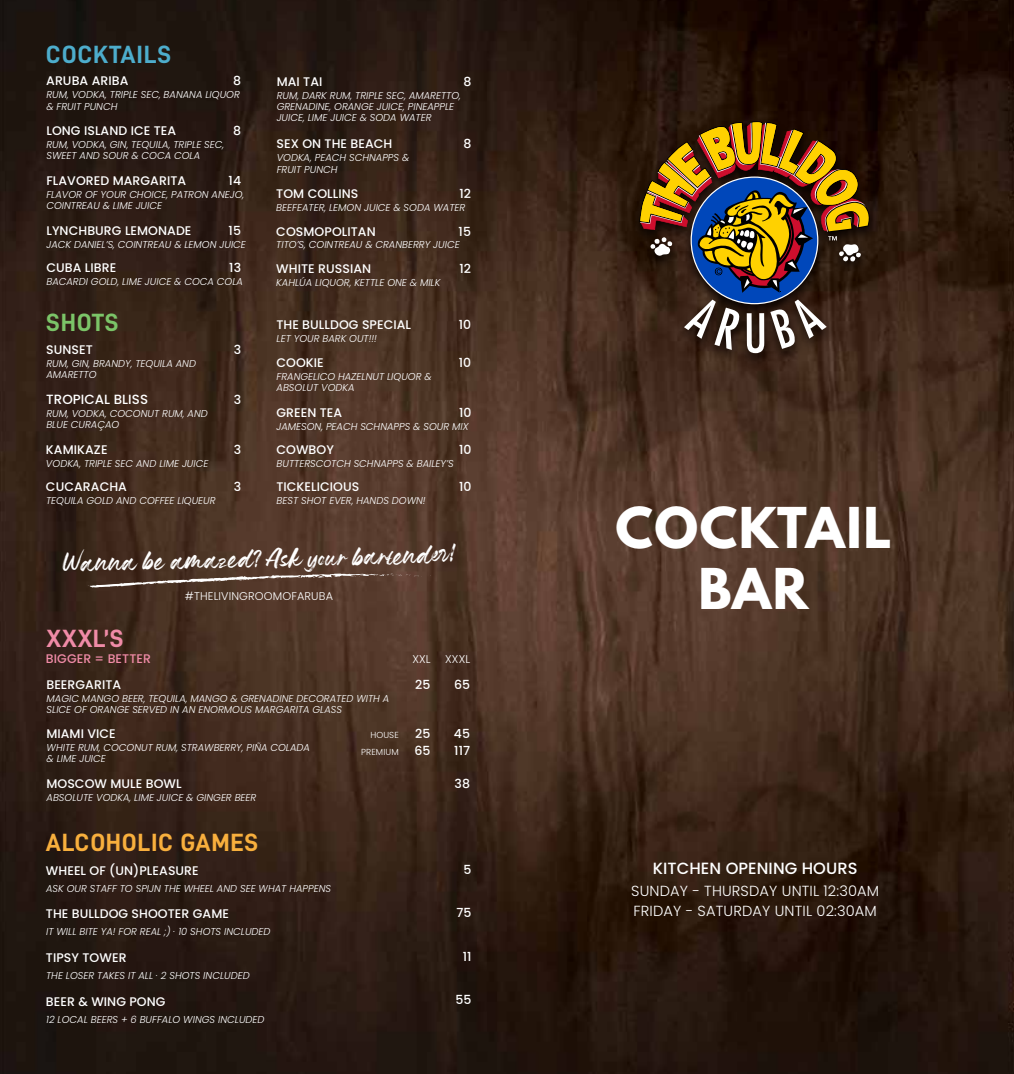
<style>
.page{position:relative;width:1014px;height:1074px;background:#fff}
.page>*{position:absolute;margin:0;border:0;box-sizing:border-box;transform-origin:0 0}
.t1{font:700 49.88px/61.2px "League Spartan";letter-spacing:.03em;color:#fff;text-align:center}
.t2{font:25px "Lovely Boys";color:#fff}
.t3{font:25px "D DIN Bold";letter-spacing:.03em;color:#f8af3d}
.t4{font:25px "D DIN Bold";letter-spacing:.03em;color:#4dadcc}
.t5{font:25px "D DIN Bold";color:#f08ba7}
.t6{font:25px "D DIN Bold";letter-spacing:.03em;color:#7bc468}
.t7{font:500 16.25px "Poppins";letter-spacing:.005em;color:#fff}
.t8{font:300 14.62px/19.5px "Poppins";letter-spacing:.01em;color:#fff}
.t9{font:500 13.38px "Poppins";letter-spacing:.005em;color:#fff}
.t10{font:500 12.5px "Poppins";letter-spacing:.005em;color:#fff}
.t11{font:500 12.5px "Poppins";letter-spacing:.005em;color:#f08ba7}
.t12{font:300 11.25px "Poppins";letter-spacing:.01em;color:#fff}
.t13{font:italic 300 10px/11.2px "Poppins";color:#fff}
.t14{font:300 8.75px "Poppins";letter-spacing:.01em;color:#fff}
</style>
<div class="page">
<img style="left:0;top:0;width:1013px;height:1074px">
<img style="left:594px;top:81px;width:320px;height:322px">
<svg style="left:639px;top:121px;width:230px;height:232px;background:#634d2d"></svg>
<svg style="left:88px;top:573px;width:334px;height:15px;background:#654e42"></svg>
<h2 class="t4" style="left:46px;top:40px;width:127px">COCKTAILS</h2>
<p class="t10" style="left:46px;top:74px;width:84px">ARUBA ARIBA</p>
<p class="t10" style="left:233px;top:74px;width:9px">8</p>
<p class="t13" style="left:46px;top:89px;width:195px">RUM, VODKA, TRIPLE SEC, BANANA LIQUOR &amp; FRUIT PUNCH</p>
<p class="t10" style="left:46px;top:124px;width:131px">LONG ISLAND ICE TEA</p>
<p class="t10" style="left:233px;top:124px;width:9px">8</p>
<p class="t13" style="left:46px;top:139px;width:179px">RUM, VODKA, GIN, TEQUILA, TRIPLE SEC,<br>SWEET AND SOUR &amp; COCA COLA</p>
<p class="t10" style="left:46px;top:173px;width:141px">FLAVORED MARGARITA</p>
<p class="t10" style="left:228px;top:173px;width:14px">14</p>
<p class="t13" style="left:46px;top:189px;width:199px">FLAVOR OF YOUR CHOICE, PATRON ANEJO,<br>COINTREAU &amp; LIME JUICE</p>
<p class="t10" style="left:46px;top:223px;width:147px">LYNCHBURG LEMONADE</p>
<p class="t10" style="left:229px;top:223px;width:14px">15</p>
<p class="t13" style="left:46px;top:239px;width:201px">JACK DANIEL’S, COINTREAU &amp; LEMON JUICE</p>
<p class="t10" style="left:46px;top:261px;width:71px">CUBA LIBRE</p>
<p class="t10" style="left:229px;top:261px;width:13px">13</p>
<p class="t13" style="left:46px;top:276px;width:198px">BACARDI GOLD, LIME JUICE &amp; COCA COLA</p>
<h2 class="t6" style="left:46px;top:309px;width:74px">SHOTS</h2>
<p class="t10" style="left:46px;top:342px;width:48px">SUNSET</p>
<p class="t13" style="left:46px;top:358px;width:151px">RUM, GIN, BRANDY, TEQUILA AND<br>AMARETTO</p>
<h3 class="t9" style="left:46px;top:391px;width:103px">TROPICAL BLISS</h3>
<p class="t13" style="left:46px;top:408px;width:163px">RUM, VODKA, COCONUT RUM, AND<br>BLUE CURAÇAO</p>
<p class="t10" style="left:234px;top:342px;width:9px">3</p>
<p class="t10" style="left:234px;top:392px;width:9px">3</p>
<p class="t10" style="left:46px;top:442px;width:63px">KAMIKAZE</p>
<p class="t10" style="left:234px;top:442px;width:9px">3</p>
<p class="t13" style="left:46px;top:458px;width:164px">VODKA, TRIPLE SEC AND LIME JUICE</p>
<p class="t10" style="left:46px;top:479px;width:82px">CUCARACHA</p>
<p class="t10" style="left:234px;top:479px;width:9px">3</p>
<p class="t13" style="left:46px;top:495px;width:171px">TEQUILA GOLD AND COFFEE LIQUEUR</p>
<p class="t10" style="left:277px;top:74px;width:47px">MAI TAI</p>
<p class="t10" style="left:463px;top:74px;width:9px">8</p>
<p class="t13" style="left:277px;top:90px;width:186px">RUM, DARK RUM, TRIPLE SEC, AMARETTO,<br>GRENADINE, ORANGE JUICE, PINEAPPLE<br>JUICE, LIME JUICE &amp; SODA WATER</p>
<p class="t10" style="left:276px;top:137px;width:117px">SEX ON THE BEACH</p>
<p class="t10" style="left:463px;top:137px;width:9px">8</p>
<p class="t13" style="left:277px;top:152px;width:134px">VODKA, PEACH SCHNAPPS &amp;<br>FRUIT PUNCH</p>
<p class="t10" style="left:276px;top:186px;width:84px">TOM COLLINS</p>
<p class="t10" style="left:459px;top:186px;width:13px">12</p>
<p class="t13" style="left:276px;top:202px;width:190px">BEEFEATER, LEMON JUICE &amp; SODA WATER</p>
<p class="t10" style="left:276px;top:224px;width:101px">COSMOPOLITAN</p>
<p class="t10" style="left:458px;top:224px;width:14px">15</p>
<p class="t13" style="left:276px;top:239px;width:185px">TITO’S, COINTREAU &amp; CRANBERRY JUICE</p>
<p class="t10" style="left:276px;top:261px;width:96px">WHITE RUSSIAN</p>
<p class="t10" style="left:459px;top:261px;width:13px">12</p>
<p class="t13" style="left:276px;top:277px;width:166px">KAHLÚA LIQUOR, KETTLE ONE &amp; MILK</p>
<p class="t10" style="left:276px;top:318px;width:136px">THE BULLDOG SPECIAL</p>
<p class="t13" style="left:276px;top:333px;width:102px">LET YOUR BARK OUT!!!</p>
<p class="t10" style="left:276px;top:355px;width:49px">COOKIE</p>
<p class="t13" style="left:276px;top:371px;width:157px">FRANGELICO HAZELNUT LIQUOR &amp;<br>ABSOLUT VODKA</p>
<p class="t10" style="left:459px;top:318px;width:14px">10</p>
<p class="t10" style="left:459px;top:355px;width:14px">10</p>
<p class="t10" style="left:276px;top:405px;width:67px">GREEN TEA</p>
<p class="t10" style="left:459px;top:405px;width:14px">10</p>
<p class="t13" style="left:276px;top:420px;width:194px">JAMESON, PEACH SCHNAPPS &amp; SOUR MIX</p>
<p class="t10" style="left:276px;top:442px;width:59px">COWBOY</p>
<p class="t10" style="left:459px;top:442px;width:14px">10</p>
<p class="t13" style="left:276px;top:458px;width:179px">BUTTERSCOTCH SCHNAPPS &amp; BAILEY’S</p>
<p class="t10" style="left:276px;top:480px;width:84px">TICKELICIOUS</p>
<p class="t10" style="left:459px;top:480px;width:14px">10</p>
<p class="t13" style="left:276px;top:495px;width:151px">BEST SHOT EVER, HANDS DOWN!</p>
<h2 class="t2" style="left:62px;top:545px;width:394px;rotate:-1deg">Wanna be amazed? Ask your bartender !</h2>
<h2 class="t5" style="left:47px;top:625px;width:78px">XXXL’S</h2>
<p class="t11" style="left:46px;top:651px;width:106px">BIGGER = BETTER</p>
<p class="t12" style="left:185px;top:589px;width:149px">#THELIVINGROOMOFARUBA</p>
<p class="t10" style="left:46px;top:677px;width:76px">BEERGARITA</p>
<p class="t13" style="left:47px;top:693px;width:344px">MAGIC MANGO BEER, TEQUILA, MANGO &amp; GRENADINE DECORATED WITH A<br>SLICE OF ORANGE SERVED IN AN ENORMOUS MARGARITA GLASS</p>
<p class="t12" style="left:412px;top:653px;width:20px">XXL</p>
<p class="t10" style="left:415px;top:677px;width:17px">25</p>
<p class="t12" style="left:445px;top:653px;width:26px">XXXL</p>
<p class="t10" style="left:454px;top:677px;width:18px">65</p>
<p class="t10" style="left:46px;top:726px;width:71px">MIAMI VICE</p>
<p class="t13" style="left:47px;top:742px;width:265px">WHITE RUM, COCONUT RUM, STRAWBERRY, PIÑA COLADA &amp; LIME JUICE</p>
<p class="t10" style="left:46px;top:776px;width:137px">MOSCOW MULE BOWL</p>
<p class="t13" style="left:47px;top:791px;width:211px">ABSOLUTE VODKA, LIME JUICE &amp; GINGER BEER</p>
<h2 class="t3" style="left:46px;top:828px;width:214px">ALCOHOLIC GAMES</h2>
<p class="t14" style="left:370px;top:730px;width:30px">HOUSE</p>
<p class="t10" style="left:415px;top:726px;width:17px">25</p>
<p class="t10" style="left:454px;top:726px;width:18px">45</p>
<p class="t14" style="left:361px;top:746px;width:39px">PREMIUM</p>
<p class="t10" style="left:414px;top:743px;width:18px">65</p>
<p class="t10" style="left:454px;top:743px;width:17px">117</p>
<p class="t10" style="left:454px;top:776px;width:17px">38</p>
<p class="t10" style="left:46px;top:863px;width:154px">WHEEL OF (UN)PLEASURE</p>
<p class="t10" style="left:463px;top:862px;width:9px">5</p>
<p class="t13" style="left:46px;top:883px;width:286px">ASK OUR STAFF TO SPIJN THE WHEEL AND SEE WHAT HAPPENS</p>
<p class="t10" style="left:46px;top:906px;width:184px">THE BULLDOG SHOOTER GAME</p>
<p class="t10" style="left:456px;top:905px;width:17px">75</p>
<p class="t13" style="left:46px;top:926px;width:226px">IT WILL BITE YA! FOR REAL ;) ∙ 10 SHOTS INCLUDED</p>
<p class="t10" style="left:46px;top:950px;width:82px">TIPSY TOWER</p>
<p class="t10" style="left:462px;top:949px;width:10px">11</p>
<p class="t13" style="left:46px;top:970px;width:205px">THE LOSER TAKES IT ALL ∙ 2 SHOTS INCLUDED</p>
<p class="t10" style="left:46px;top:994px;width:121px">BEER &amp; WING PONG</p>
<p class="t10" style="left:455px;top:992px;width:18px">55</p>
<p class="t13" style="left:46px;top:1014px;width:220px">12 LOCAL BEERS + 6 BUFFALO WINGS INCLUDED</p>
<h1 class="t1" style="left:615px;top:496px;width:277px">COCKTAIL<br>BAR</h1>
<h3 class="t7" style="left:652px;top:858px;width:206px">KITCHEN OPENING HOURS</h3>
<h3 class="t8" style="left:631px;top:881px;width:249px">SUNDAY - THURSDAY UNTIL 12:30AM<br>FRIDAY - SATURDAY UNTIL 02:30AM</h3>
</div>
